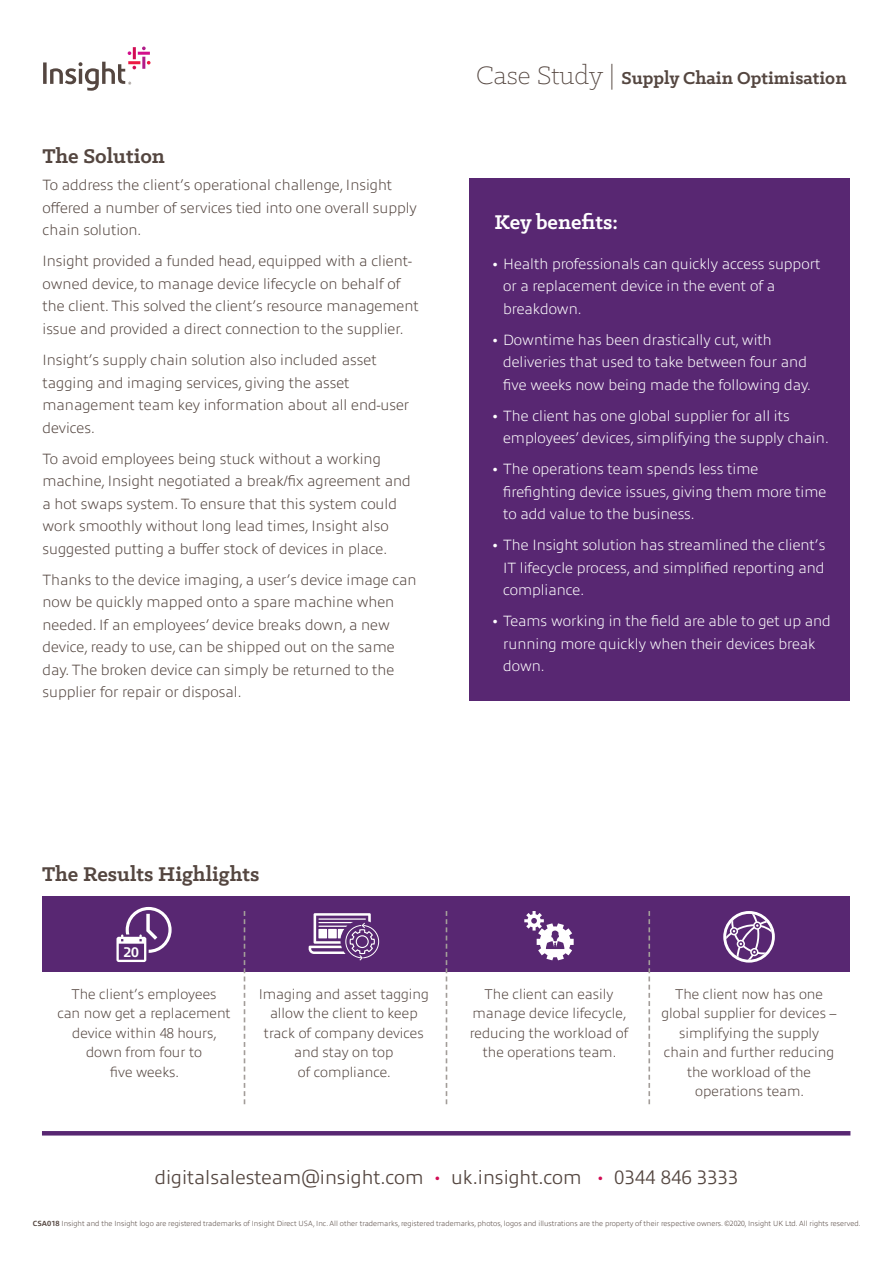
<style>
.page{position:relative;width:893px;height:1263px;background:#fff}
.page>*{position:absolute;margin:0;border:0;box-sizing:border-box;transform-origin:0 0}
.sub_headers{font:700 22.5px "Klinic Slab";color:#544640}
.intro_copy{font:700 22.5px "Klinic Slab";color:#fff}
.sign_off_numbers{font:300 19.5px "Allumi Pro";color:#544640}
.t1{font:700 19.5px "Klinic Slab";color:#544640}
.Body_Copy{font:200 15px/22.5px "Allumi Pro";color:#544640}
.t2{font:200 15px/22.5px "Allumi Pro";color:#fff}
.results_copy{font:200 14.25px/19.5px "Allumi Pro";color:#544640;text-align:center}
.t3{font:700 14.1px "Allumi Pro";color:#fff}
.t4{font:200 7.5px "Allumi Pro";color:#544640}
.s1{font-weight:300;font-size:28.5px}
.s2{font-family:"Klinic Slab";font-weight:700}
.s3{font-family:"Klinic Slab";color:#d20c54}
.s4{font-weight:700}
</style>
<div class="page">
<div style="left:42px;top:897px;width:808px;height:75px;background:#582772"></div>
<svg style="left:43px;top:47px;width:108px;height:44px"></svg>
<svg style="left:244px;top:911px;width:1px;height:193px"></svg>
<svg style="left:446px;top:911px;width:1px;height:193px"></svg>
<svg style="left:648px;top:911px;width:2px;height:193px"></svg>
<div style="left:469px;top:178px;width:381px;height:522px;background:#582772"></div>
<hr style="left:42px;top:1131px;width:808px;height:4px;background:#582772">
<svg style="left:116px;top:907px;width:56px;height:55px"></svg>
<svg style="left:309px;top:913px;width:70px;height:48px"></svg>
<svg style="left:524px;top:911px;width:50px;height:49px"></svg>
<svg style="left:723px;top:911px;width:52px;height:51px"></svg>
<p class="sub_headers" style="left:43px;top:142px;width:124px">The Solution</p>
<p class="Body_Copy" style="left:43px;top:173px;width:376px">To address the client’s operational challenge, Insight offered a number of services tied into one overall supply chain solution.</p>
<p class="Body_Copy" style="left:43px;top:249px;width:378px">Insight provided a funded head, equipped with a client&shy;owned device, to manage device lifecycle on behalf of the client. This solved the client’s resource management issue and provided a direct connection to the supplier.</p>
<p class="Body_Copy" style="left:43px;top:347px;width:368px">Insight’s supply chain solution also included asset tagging and imaging services, giving the asset management team key information about all end-user devices.</p>
<p class="Body_Copy" style="left:43px;top:446px;width:370px">To avoid employees being stuck without a working machine, Insight negotiated a break/fix agreement and a hot swaps system. To ensure that this system could work smoothly without long lead times, Insight also suggested putting a buffer stock of devices in place.</p>
<p class="Body_Copy" style="left:43px;top:567px;width:376px">Thanks to the device imaging, a user’s device image can now be quickly mapped onto a spare machine when needed. If an employees’ device breaks down, a new device, ready to use, can be shipped out on the same day. The broken device can simply be returned to the supplier for repair or disposal.</p>
<p class="t1" style="left:476px;top:65px;width:372px"><span class="s1">Case Study |</span> Supply Chain Optimisation</p>
<p class="intro_copy" style="left:495px;top:207px;width:125px">Key benefits:</p>
<p class="t2" style="left:503px;top:251px;width:319px;text-indent:-11px"><span class="s2">•</span> Health professionals can quickly access support or a replacement device in the event of a breakdown.</p>
<p class="t2" style="left:503px;top:327px;width:309px;text-indent:-11px"><span class="s2">•</span> Downtime has been drastically cut, with deliveries that used to take between four and five weeks now being made the following day.</p>
<p class="t2" style="left:503px;top:403px;width:327px;text-indent:-11px"><span class="s2">•</span> The client has one global supplier for all its employees’ devices, simplifying the supply chain.</p>
<p class="t2" style="left:503px;top:456px;width:325px;text-indent:-11px"><span class="s2">•</span> The operations team spends less time firefighting device issues, giving them more time to add value to the business.</p>
<p class="t2" style="left:503px;top:532px;width:324px;text-align:justify;text-indent:-11px"><span class="s2">•</span> The Insight solution has streamlined the client’s IT lifecycle process, and simplified reporting and compliance.</p>
<p class="t2" style="left:503px;top:608px;width:329px;text-indent:-11px"><span class="s2">•</span> Teams working in the field are able to get up and running more quickly when their devices break down.</p>
<p class="sub_headers" style="left:42px;top:860px;width:219px">The Results Highlights</p>
<p class="t3" style="left:124px;top:941px;width:17px">20</p>
<p class="results_copy" style="left:57px;top:983px;width:175px">The client’s employees<br>can now get a replacement device within 48 hours, down from four to<br>five weeks.</p>
<p class="results_copy" style="left:259px;top:983px;width:172px">Imaging and asset tagging allow the client to keep track of company devices and stay on top<br>of compliance.</p>
<p class="results_copy" style="left:470px;top:983px;width:160px">The client can easily manage device lifecycle, reducing the workload of the operations team.</p>
<p class="results_copy" style="left:661px;top:983px;width:177px">The client now has one global supplier for devices – simplifying the supply chain and further reducing the workload of the operations team.</p>
<p class="sign_off_numbers" style="left:155px;top:1163px;width:585px">digitalsalesteam@insight.com <span class="s3">•</span> uk.insight.com <span class="s3">•</span> 0344 846 3333</p>
<p class="t4" style="left:33px;top:1218px;width:829px"><span class="s4">CSA018</span> Insight and the Insight logo are registered trademarks of Insight Direct USA, Inc. All other trademarks, registered trademarks, photos, logos and illustrations are the property of their respective owners. ©2020, Insight UK Ltd. All rights reserved.</p>
</div>
